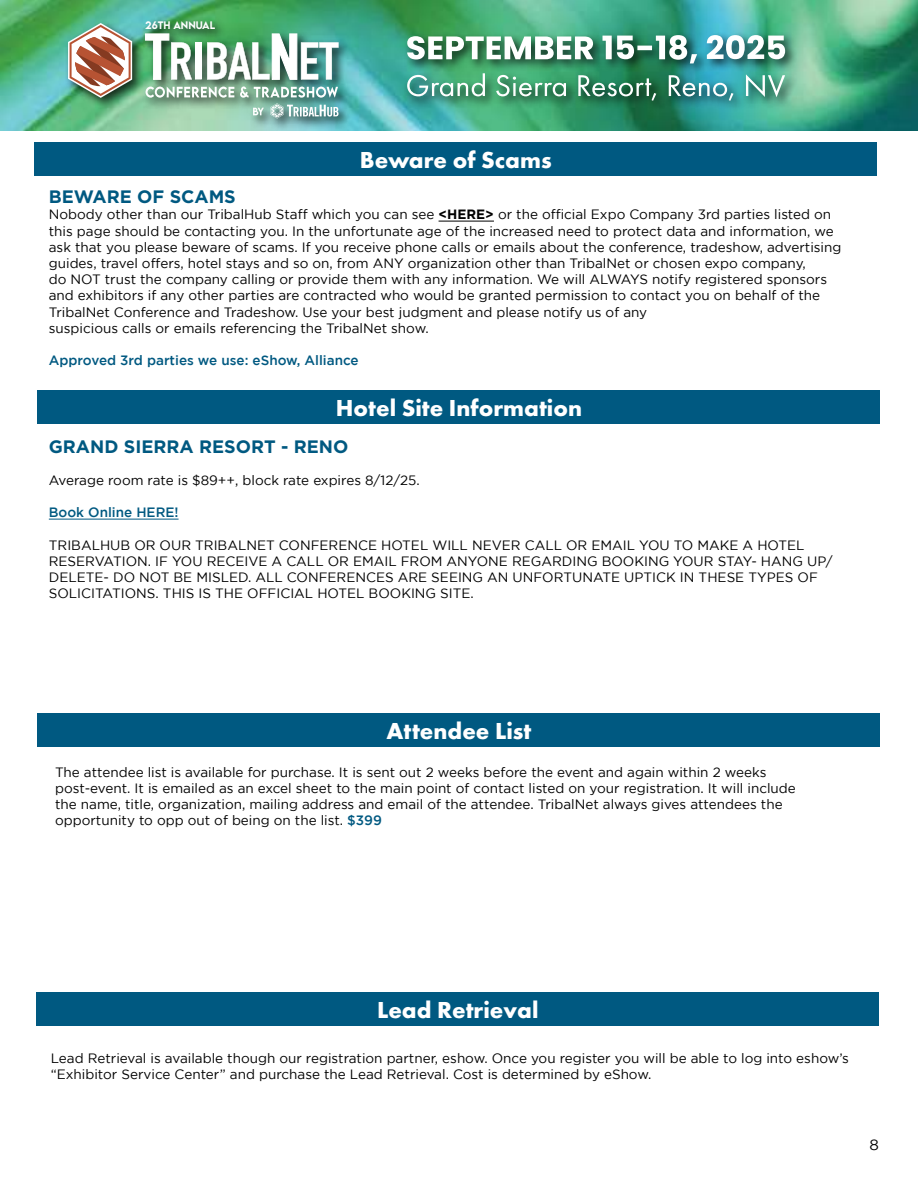
<style>
.page{position:relative;width:918px;height:1188px;background:#fff}
.page>*{position:absolute;margin:0;border:0;box-sizing:border-box;transform-origin:0 0}
.t1{font:700 24px "Futura PT";color:#fff}
.t2{font:700 18px "Gotham";color:#005981}
.t3{font:15px "Gotham";color:#000}
.t4{font:13.5px/16.2px "Gotham";color:#000}
.t5{font:500 13.5px "Gotham";color:#005981}
.t6{font:500 9.75px "LEMONMILK";color:#fff}
.s1{font-weight:700}
.s2{font-weight:500;color:#005981}
</style>
<div class="page">
<img style="left:0;top:0;width:918px;height:131px">
<div style="left:65px;top:17px;width:286px;height:114px;background:#000;opacity:.75"></div>
<img style="left:145px;top:33px;width:194px;height:47px">
<svg style="left:68px;top:23px;width:64px;height:75px"></svg>
<svg style="left:146px;top:86px;width:193px;height:33px;background:#96beac"></svg>
<div style="left:404px;top:32px;width:394px;height:81px;background:#000;opacity:.75"></div>
<img style="left:407px;top:73px;width:378px;height:28px">
<img style="left:407px;top:35px;width:378px;height:28px">
<div style="left:38px;top:713px;width:842px;height:34px;background:#005981"></div>
<div style="left:38px;top:390px;width:842px;height:34px;background:#005981"></div>
<div style="left:37px;top:992px;width:842px;height:34px;background:#005981"></div>
<hr style="left:49px;top:519px;width:130px;height:1px;background:#005981">
<hr style="left:439px;top:221px;width:55px;height:1px;background:#000">
<div style="left:35px;top:142px;width:842px;height:33px;background:#005981"></div>
<p class="t6" style="left:145px;top:19px;width:71px">26TH ANNUAL</p>
<h1 class="t1" style="left:360px;top:144px;width:193px">Beware of Scams</h1>
<h2 class="t2" style="left:49px;top:186px;width:189px">BEWARE OF SCAMS</h2>
<p class="t4" style="left:49px;top:206px;width:794px">Nobody other than our TribalHub Staff which you can see <span class="s1">&lt;HERE&gt;</span> or the official Expo Company 3rd parties listed on this page should be contacting you. In the unfortunate age of the increased need to protect data and information, we ask that you please beware of scams. If you receive phone calls or emails about the conference, tradeshow, advertising guides, travel offers, hotel stays and so on, from ANY organization other than TribalNet or chosen expo company,<br>do NOT trust the company calling or provide them with any information. We will ALWAYS notify registered sponsors and exhibitors if any other parties are contracted who would be granted permission to contact you on behalf of the TribalNet Conference and Tradeshow. Use your best judgment and please notify us of any<br>suspicious calls or emails referencing the TribalNet show.</p>
<p class="t5" style="left:49px;top:353px;width:311px">Approved 3rd parties we use: eShow, Alliance</p>
<h1 class="t1" style="left:336px;top:393px;width:248px">Hotel Site Information</h1>
<h2 class="t2" style="left:49px;top:436px;width:301px">GRAND SIERRA RESORT - RENO</h2>
<p class="t4" style="left:49px;top:472px;width:372px">Average room rate is $89++, block rate expires 8/12/25.</p>
<p class="t5" style="left:49px;top:505px;width:131px">Book Online HERE!</p>
<p class="t4" style="left:49px;top:537px;width:785px">TRIBALHUB OR OUR TRIBALNET CONFERENCE HOTEL WILL NEVER CALL OR EMAIL YOU TO MAKE A HOTEL RESERVATION. IF YOU RECEIVE A CALL OR EMAIL FROM ANYONE REGARDING BOOKING YOUR STAY- HANG UP/ DELETE- DO NOT BE MISLED. ALL CONFERENCES ARE SEEING AN UNFORTUNATE UPTICK IN THESE TYPES OF SOLICITATIONS. THIS IS THE OFFICIAL HOTEL BOOKING SITE.</p>
<h1 class="t1" style="left:387px;top:716px;width:146px">Attendee List</h1>
<p class="t4" style="left:55px;top:764px;width:742px">The attendee list is available for purchase. It is sent out 2 weeks before the event and again within 2 weeks post-event. It is emailed as an excel sheet to the main point of contact listed on your registration. It will include the name, title, organization, mailing address and email of the attendee. TribalNet always gives attendees the opportunity to opp out of being on the list. <span class="s2">$399</span></p>
<h1 class="t1" style="left:377px;top:995px;width:163px">Lead Retrieval</h1>
<p class="t4" style="left:51px;top:1050px;width:800px">Lead Retrieval is available though our registration partner, eshow. Once you register you will be able to log into eshow’s “Exhibitor Service Center” and purchase the Lead Retrieval. Cost is determined by eShow.</p>
<p class="t3" style="left:869px;top:1137px;width:11px">8</p>
</div>
